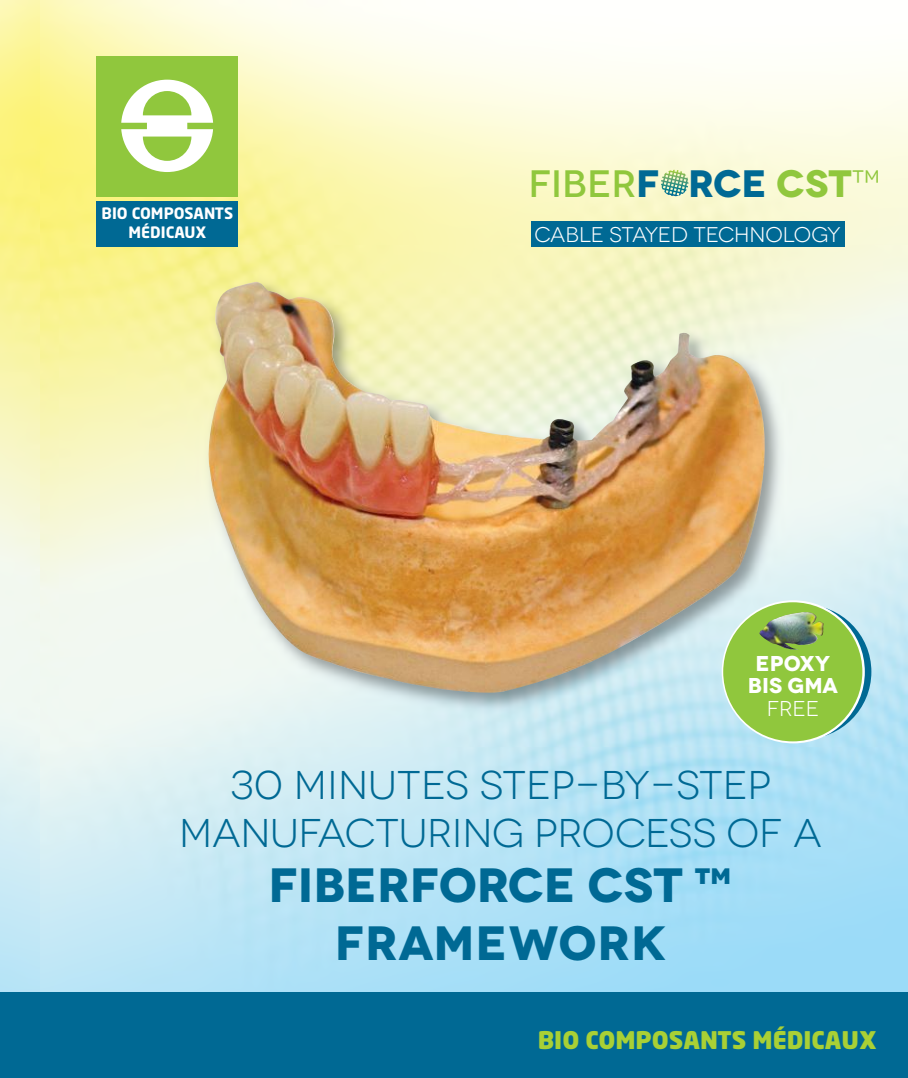
<style>
.page{position:relative;width:908px;height:1078px;background:#fff}
.page>*{position:absolute;margin:0;border:0;box-sizing:border-box;transform-origin:0 0}
.t1{font:700 48px/57.6px "Novecentowide";color:#006994;text-align:center}
.t2{font:40px/48px "Novecentowide";color:#006994;text-align:center}
.t3{font:500 38.2px "Novecentowide";color:#90c73d}
.t4{font:900 24px "Neo Sans Std";color:#a9d035}
.t5{font:700 21.4px/22.6px "Novecentowide";color:#fff;text-align:center}
.t6{font:21.4px "Novecentowide";color:#fff}
.t7{font:21.2px "Novecentowide";letter-spacing:-.01em;color:#fff}
.t8{font:700 15.6px/19.8px "Neo Sans Std";color:#fff;text-align:center}
.s1{font-weight:700;color:#006994}
.s2{font-weight:700}
.s3{font-weight:400}
</style>
<div class="page">
<img style="left:40px;top:0;width:867px;height:992px">
<div style="left:0;top:992px;width:907px;height:85px;background:#006994"></div>
<img style="left:59px;top:246px;width:848px;height:500px">
<img style="left:208px;top:282px;width:557px;height:410px">
<svg style="left:736px;top:604px;width:135px;height:135px"></svg>
<svg style="left:721px;top:600px;width:143px;height:143px"></svg>
<div style="left:722px;top:602px;width:139px;height:139px;background:#90c73d;border-radius:50%"></div>
<img style="left:759px;top:612px;width:64px;height:37px">
<div style="left:530px;top:221px;width:314px;height:25px;background:#006994"></div>
<div style="left:97px;top:56px;width:141px;height:141px;background:#90c73d"></div>
<svg style="left:121px;top:80px;width:92px;height:92px"></svg>
<div style="left:97px;top:202px;width:141px;height:45px;background:#006994"></div>
<svg style="left:657px;top:170px;width:31px;height:26px"></svg>
<p class="t8" style="left:102px;top:202px;width:133px">BIO COMPOSANTS<br>MÉDICAUX</p>
<p class="t3" style="left:528px;top:161px;width:354px">fiber<span class="s1">F RCE</span> <span class="s2">CST</span><span class="s3">™</span></p>
<p class="t7" style="left:534px;top:222px;width:307px">CABLE STAYED TECHNOLOGY</p>
<p class="t5" style="left:747px;top:652px;width:91px">EPOXY<br>BIS GMA</p>
<p class="t6" style="left:766px;top:696px;width:54px">FREE</p>
<p class="t2" style="left:179px;top:761px;width:644px">30 MINUTES STEP-BY-STEP<br>MANUFACTURING PROCESS OF A</p>
<p class="t1" style="left:268px;top:856px;width:465px">FIBERFORCE CST ™<br>FRAMEWORK</p>
<p class="t4" style="left:537px;top:1024px;width:340px">BIO COMPOSANTS MÉDICAUX</p>
</div>
